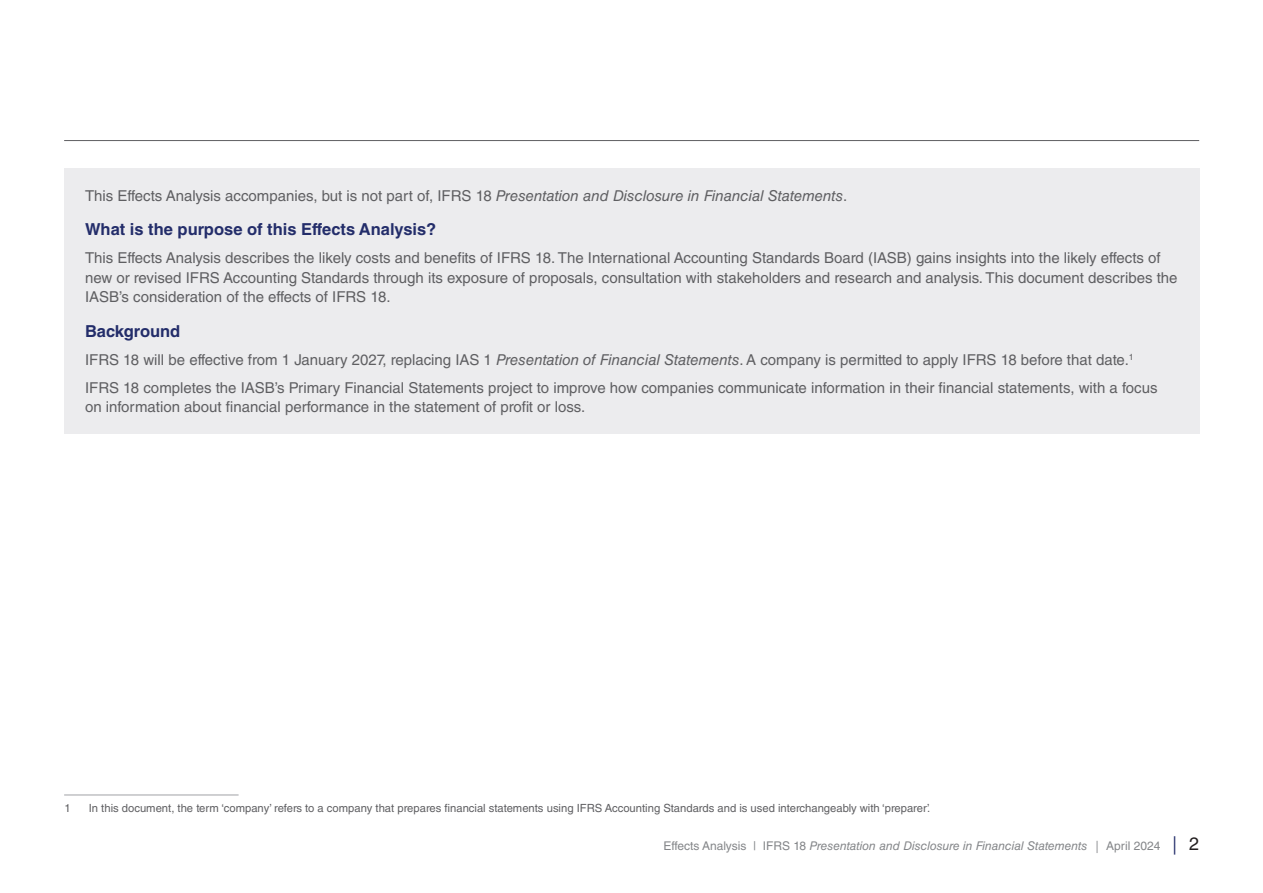
<style>
.page{position:relative;width:1263px;height:893px;background:#fff}
.page>*{position:absolute;margin:0;border:0;box-sizing:border-box;transform-origin:0 0}
.Level_3_heading{font:700 16.5px "Helvetica LT Std";color:#232d6a}
.Body_copy{font:15px/19.5px "Helvetica LT Std";color:#5f5f62}
.t1{font:italic 12px "Helvetica LT Std";color:#848689}
.footnote{font:11.25px "Helvetica LT Std";color:#5f5f62}
.s1{font-style:italic}
.s2{font-style:normal}
.s3{font-family:"Swift LT Pro";font-style:normal}
.s4{font-family:"Swift LT Pro";font-style:normal;font-size:18px;color:#232d6a}
.s5{font-style:normal;font-size:18px;color:#231f20}
</style>
<div class="page">
<hr style="left:64px;top:140px;width:1135px;height:1px;background:#5f5f62">
<div style="left:64px;top:168px;width:1135px;height:266px;background:#ececee"></div>
<hr style="left:64px;top:794px;width:175px;height:1px;background:#abacb0">
<p class="Body_copy" style="left:85px;top:185px;width:764px">This Effects Analysis accompanies, but is not part of, IFRS 18 <span class="s1">Presentation and Disclosure in Financial Statements</span>.</p>
<p class="Level_3_heading" style="left:85px;top:219px;width:353px">What is the purpose of this Effects Analysis?</p>
<p class="Body_copy" style="left:85px;top:248px;width:1094px">This Effects Analysis describes the likely costs and benefits of IFRS 18. The International Accounting Standards Board (IASB) gains insights into the likely effects of new or revised IFRS Accounting Standards through its exposure of proposals, consultation with stakeholders and research and analysis. This document describes the<br>IASB’s consideration of the effects of IFRS 18.</p>
<p class="Level_3_heading" style="left:85px;top:321px;width:97px">Background</p>
<p class="Body_copy" style="left:85px;top:350px;width:1050px">IFRS 18 will be effective from 1 January 2027, replacing IAS 1 <span class="s1">Presentation of Financial Statements</span>. A company is permitted to apply IFRS 18 before that date.<sup>1</sup></p>
<p class="Body_copy" style="left:85px;top:378px;width:1074px">IFRS 18 completes the IASB’s Primary Financial Statements project to improve how companies communicate information in their financial statements, with a focus on information about financial performance in the statement of profit or loss.</p>
<p class="footnote" style="left:64px;top:801px;width:8px">1</p>
<p class="footnote" style="left:89px;top:801px;width:843px">In this document, the term ‘company’ refers to a company that prepares financial statements using IFRS Accounting Standards and is used interchangeably with ‘preparer’.</p>
<p class="t1" style="left:663px;top:839px;width:537px"><span class="s2">Effects Analysis | IFRS 18</span> Presentation and Disclosure in Financial Statements <span class="s3">|</span> <span class="s2">April 2024</span> <span class="s4">|</span> <span class="s5">2</span></p>
</div>
